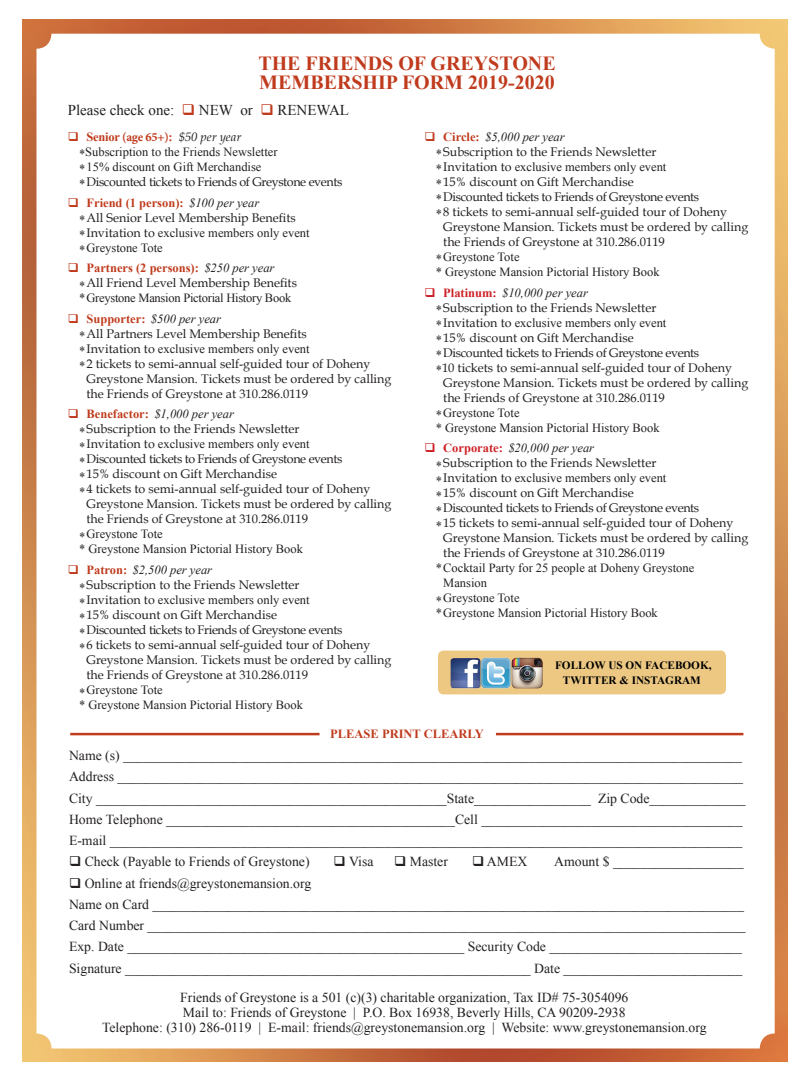
<style>
.page{position:relative;width:810px;height:1080px;background:#fff}
.page>*{position:absolute;margin:0;border:0;box-sizing:border-box;transform-origin:0 0}
.course_detail_10{font:700 20px/18.8px "Times New Roman";color:#c03b1d}
.t1{font:15px "Times New Roman";color:#231f20}
.t2{font:13.75px "Times New Roman";color:#231f20}
.t3{font:12.5px/15px "Book Antiqua";color:#231f20}
.t4{font:12.5px/15px "Times New Roman";color:#231f20}
.t5{font:12.5px/15px "Book Antiqua";letter-spacing:-.03em;color:#231f20}
.t6{font:italic 12.5px "Times New Roman";color:#231f20}
.category{font:700 12.5px "Times New Roman";color:#c03b1d}
.t7{font:12.5px/15px "Times New Roman";letter-spacing:-.02em;color:#231f20}
.category-2{font:italic 12.5px "Book Antiqua";color:#231f20}
.t8{font:700 11.25px/15px "Times New Roman";color:#000;text-align:center}
.s1{color:#c03b1d}
.s2{font-family:"Times New Roman";font-weight:700;font-style:normal;color:#c03b1d}
.s3{font-family:"Minion Pro";font-weight:700;font-style:normal;color:#c03b1d}
.s4{font-family:"Times New Roman"}
.s5{font-weight:400;font-style:italic;color:#231f20}
.s6{font-family:"Book Antiqua"}
.s7{font-weight:700;font-style:normal;color:#c03b1d}
.s8{color:#cd2026}
.s9{font-weight:700;font-style:normal;color:#cd2026}
</style>
<div class="page">
<img style="left:23px;top:19px;width:764px;height:1043px">
<div style="left:37px;top:34px;width:738px;height:1015px;background:#fff;border-radius:15px"></div>
<hr style="left:70px;top:733px;width:250px;height:2px;background:#c03b1d">
<hr style="left:496px;top:733px;width:247px;height:2px;background:#c03b1d">
<div style="left:438px;top:651px;width:288px;height:43px;background:#ecc883"></div>
<img style="left:451px;top:658px;width:92px;height:30px">
<p class="course_detail_10" style="left:258px;top:53px;width:299px">THE FRIENDS OF GREYSTONE<br>MEMBERSHIP FORM 2019-2020</p>
<p class="t1" style="left:68px;top:100px;width:283px">Please check one: <span class="s1">❑</span> NEW or <span class="s1">❑</span> RENEWAL</p>
<p class="category-2" style="left:68px;top:128px;width:175px"><span class="s1">❑</span> <span class="s2">Senior</span> <span class="s3">(age 65+)</span><span class="s2">:</span> $50 per year</p>
<p class="t4" style="left:79px;top:144px;width:200px">*Subscription to the Friends Newsletter</p>
<p class="t4" style="left:79px;top:159px;width:184px">*15% discount on Gift Merchandise</p>
<p class="t5" style="left:79px;top:174px;width:265px"><span class="s4">*</span>Discounted tickets to Friends of Greystone events</p>
<p class="category" style="left:68px;top:194px;width:193px">❑ Friend (1 person): <span class="s5">$100 per year</span></p>
<p class="t3" style="left:79px;top:210px;width:218px"><span class="s4">*</span>All Senior Level Membership Benefits</p>
<p class="t4" style="left:79px;top:225px;width:232px">*<span class="s6">Invitation to</span> exclusive members only event *Greystone Tote</p>
<p class="category" style="left:68px;top:259px;width:208px">❑ Partners (2 persons): <span class="s5">$250 per year</span></p>
<p class="t7" style="left:79px;top:275px;width:219px">*<span class="s6">All Friend Level Membership Benefits </span>*Greystone Mansion Pictorial History Book</p>
<p class="t6" style="left:68px;top:310px;width:155px"><span class="s1">❑</span> <span class="s7">Supporter:</span> $500 per year</p>
<p class="t3" style="left:79px;top:326px;width:229px"><span class="s4">*</span>All Partners Level Membership Benefits</p>
<p class="t4" style="left:79px;top:341px;width:232px">*<span class="s6">Invitation to</span> exclusive members only event</p>
<p class="t3" style="left:86px;top:356px;width:307px;text-indent:-7px"><span class="s4">*</span>2 tickets to semi-annual self-guided tour of Doheny<br>Greystone Mansion. Tickets must be ordered by calling the Friends of Greystone at 310.286.0119</p>
<p class="t6" style="left:68px;top:406px;width:168px"><span class="s1">❑</span> <span class="s7">Benefactor:</span> $1,000 per year</p>
<p class="t3" style="left:79px;top:421px;width:222px"><span class="s4">*</span>Subscription to the Friends Newsletter</p>
<p class="t4" style="left:79px;top:437px;width:232px">*<span class="s6">Invitation to</span> exclusive members only event</p>
<p class="t5" style="left:79px;top:451px;width:265px"><span class="s4">*</span>Discounted tickets to Friends of Greystone events</p>
<p class="t3" style="left:79px;top:466px;width:200px"><span class="s4">*</span>15% discount on Gift Merchandise</p>
<p class="t3" style="left:79px;top:481px;width:293px"><span class="s4">*</span>4 tickets to semi-annual self-guided tour of Doheny</p>
<p class="t3" style="left:86px;top:496px;width:307px">Greystone Mansion. Tickets must be ordered by calling</p>
<p class="t3" style="left:86px;top:511px;width:223px">the Friends of Greystone at 310.286.0119</p>
<p class="t4" style="left:79px;top:527px;width:85px">*Greystone Tote</p>
<p class="t4" style="left:79px;top:542px;width:225px">* Greystone Mansion Pictorial History Book</p>
<p class="t6" style="left:68px;top:561px;width:146px"><span class="s1">❑</span> <span class="s7">Patron:</span> $2,500 per year</p>
<p class="t3" style="left:79px;top:577px;width:222px"><span class="s4">*</span>Subscription to the Friends Newsletter</p>
<p class="t4" style="left:79px;top:592px;width:232px">*<span class="s6">Invitation to</span> exclusive members only event</p>
<p class="t3" style="left:79px;top:607px;width:200px"><span class="s4">*</span>15% discount on Gift Merchandise</p>
<p class="t5" style="left:79px;top:622px;width:265px"><span class="s4">*</span>Discounted tickets to Friends of Greystone events</p>
<p class="t3" style="left:86px;top:637px;width:307px;text-indent:-7px"><span class="s4">*</span>6 tickets to semi-annual self-guided tour of Doheny<br>Greystone Mansion. Tickets must be ordered by calling the Friends of Greystone at 310.286.0119</p>
<p class="t4" style="left:79px;top:682px;width:225px">*Greystone Tote<br>* Greystone Mansion Pictorial History Book</p>
<p class="t2" style="left:69px;top:746px;width:674px">Name (s) __________________________________________________________________________________________</p>
<p class="t2" style="left:69px;top:768px;width:676px">Address ___________________________________________________________________________________________</p>
<p class="t2" style="left:69px;top:789px;width:678px">City ___________________________________________________State_________________ Zip Code______________</p>
<p class="t2" style="left:69px;top:810px;width:675px">Home Telephone __________________________________________Cell ______________________________________</p>
<p class="t2" style="left:69px;top:831px;width:675px">E-mail ____________________________________________________________________________________________</p>
<p class="t2" style="left:69px;top:853px;width:242px">❑ Check (Payable to Friends of Greystone)</p>
<p class="t2" style="left:334px;top:853px;width:41px">❑ Visa</p>
<p class="t2" style="left:394px;top:853px;width:55px">❑ Master</p>
<p class="t2" style="left:472px;top:853px;width:57px">❑ AMEX</p>
<p class="t2" style="left:554px;top:853px;width:191px">Amount $ ___________________</p>
<p class="t2" style="left:69px;top:874px;width:244px">❑ Online at friends@greystonemansion.org</p>
<p class="t2" style="left:69px;top:895px;width:676px">Name on Card ______________________________________________________________________________________</p>
<p class="t2" style="left:69px;top:916px;width:678px">Card Number _______________________________________________________________________________________</p>
<p class="t2" style="left:69px;top:938px;width:674px">Exp. Date _________________________________________________ Security Code ____________________________</p>
<p class="t2" style="left:69px;top:959px;width:675px">Signature ___________________________________________________________ Date __________________________</p>
<p class="t6" style="left:425px;top:128px;width:142px"><span class="s1">❑</span> <span class="s7">Circle:</span> $5,000 per year</p>
<p class="t3" style="left:436px;top:144px;width:222px"><span class="s4">*</span>Subscription to the Friends Newsletter</p>
<p class="t4" style="left:436px;top:159px;width:232px">*<span class="s6">Invitation to</span> exclusive members only event</p>
<p class="t3" style="left:436px;top:174px;width:200px"><span class="s4">*</span>15% discount on Gift Merchandise</p>
<p class="t5" style="left:436px;top:189px;width:265px"><span class="s4">*</span>Discounted tickets to Friends of Greystone events</p>
<p class="t3" style="left:443px;top:204px;width:307px;text-indent:-8px"><span class="s4">*</span>8 tickets to semi-annual self-guided tour of Doheny<br>Greystone Mansion. Tickets must be ordered by calling the Friends of Greystone at 310.286.0119</p>
<p class="t4" style="left:436px;top:249px;width:225px">*Greystone Tote<br>* Greystone Mansion Pictorial History Book</p>
<p class="t6" style="left:425px;top:284px;width:165px"><span class="s8">❑</span> <span class="s9">Platinum:</span> $10,000 per year</p>
<p class="t3" style="left:436px;top:300px;width:222px"><span class="s4">*</span>Subscription to the Friends Newsletter</p>
<p class="t4" style="left:436px;top:315px;width:232px">*<span class="s6">Invitation to</span> exclusive members only event</p>
<p class="t5" style="left:436px;top:330px;width:265px"><span class="s4">*</span>15% discount on Gift Merchandise <span class="s4">*</span>Discounted tickets to Friends of Greystone events</p>
<p class="t3" style="left:443px;top:360px;width:307px;text-indent:-8px"><span class="s4">*</span>10 tickets to semi-annual self-guided tour of Doheny<br>Greystone Mansion. Tickets must be ordered by calling the Friends of Greystone at 310.286.0119</p>
<p class="t4" style="left:436px;top:405px;width:225px">*Greystone Tote<br>* Greystone Mansion Pictorial History Book</p>
<p class="t6" style="left:425px;top:439px;width:171px"><span class="s8">❑</span> <span class="s9">Corporate:</span> $20,000 per year</p>
<p class="t3" style="left:436px;top:455px;width:222px"><span class="s4">*</span>Subscription to the Friends Newsletter</p>
<p class="t4" style="left:436px;top:470px;width:232px">*<span class="s6">Invitation to</span> exclusive members only event</p>
<p class="t5" style="left:436px;top:485px;width:265px"><span class="s4">*</span>15% discount on Gift Merchandise <span class="s4">*</span>Discounted tickets to Friends of Greystone events</p>
<p class="t3" style="left:443px;top:515px;width:307px;text-indent:-8px"><span class="s4">*</span>15 tickets to semi-annual self-guided tour of Doheny<br>Greystone Mansion. Tickets must be ordered by calling the Friends of Greystone at 310.286.0119</p>
<p class="t4" style="left:443px;top:560px;width:253px;text-indent:-8px">*Cocktail Party for 25 people at Doheny Greystone<br>Mansion</p>
<p class="t4" style="left:436px;top:590px;width:85px">*Greystone Tote</p>
<p class="t4" style="left:436px;top:605px;width:224px">*Greystone Mansion Pictorial History Book</p>
<p class="t8" style="left:555px;top:657px;width:158px">FOLLOW US ON FACEBOOK,<br>TWITTER &amp; INSTAGRAM</p>
<p class="category" style="left:330px;top:725px;width:155px">PLEASE PRINT CLEARLY</p>
<p class="t2" style="left:180px;top:988px;width:450px">Friends of Greystone is a 501 (c)(3) charitable organization, Tax ID# 75-3054096</p>
<p class="t2" style="left:183px;top:1003px;width:444px">Mail to: Friends of Greystone | P.O. Box 16938, Beverly Hills, CA 90209-2938</p>
<p class="t2" style="left:102px;top:1018px;width:606px">Telephone: (310) 286-0119 | E-mail: friends@greystonemansion.org | Website: www.greystonemansion.org</p>
</div>
